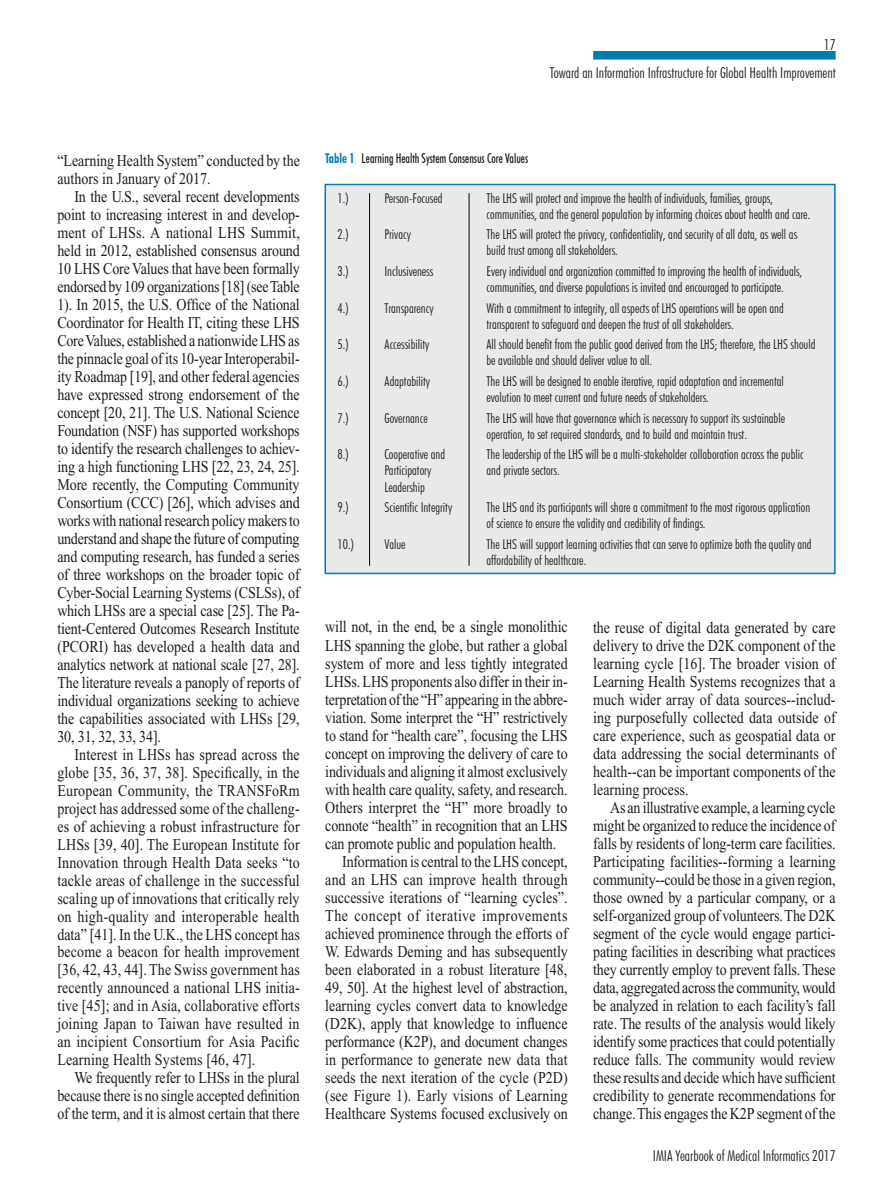
<style>
.page{position:relative;width:893px;height:1191px;background:#fff}
.page>*{position:absolute;margin:0;border:0;box-sizing:border-box;transform-origin:0 0}
.t1{font:16.5px/18px "Times";letter-spacing:-.01em;color:#1d1d1b;text-align:justify;scale:.85 1}
.t2{font:16.5px "Times";letter-spacing:.01em;color:#1d1d1b;scale:.85 1}
.t3{font:16.5px "Times";letter-spacing:.04em;color:#1d1d1b;scale:.85 1}
.t4{font:16.5px "Times";letter-spacing:.015em;color:#1d1d1b;scale:.85 1}
.t5{font:300 condensed 15px/28px "Futura BT";color:#1d1d1b;text-align:right}
.t6{font:300 condensed 13.5px/16.2px "Futura BT";color:#1d1d1b}
.t7{font:500 condensed 13.5px "Futura BT";color:#1d1d1b;scale:.85 1}
.s1{font-weight:700;color:#007cb0}
</style>
<div class="page">
<div style="left:593px;top:51px;width:243px;height:9px;background:#007cb0"></div>
<div style="left:325px;top:184px;width:511px;height:390px;background:#e9e9e9;border:2px solid #007cb0"></div>
<hr style="left:369px;top:193px;width:1px;height:373px;background:#020305">
<hr style="left:469px;top:193px;width:1px;height:373px;background:#020305">
<p class="t5" style="left:550px;top:30px;width:287px">17<br>Toward an Information Infrastructure for Global Health Improvement</p>
<p class="t1" style="left:57px;top:152px;width:287px">“Learning Health System” conducted by the authors in January of 2017.</p>
<p class="t1" style="left:57px;top:188px;width:287px;text-indent:17px">In the U.S., several recent developments point to increasing interest in and develop&shy;ment of LHSs. A national LHS Summit, held in 2012, established consensus around 10 LHS Core Values that have been formally endorsed by 109 organizations [18] (see Table 1). In 2015, the U.S. Office of the National Coordinator for Health IT, citing these LHS Core Values, established a nationwide LHS as the pinnacle goal of its 10-year Interoperabil&shy;ity Roadmap [19], and other federal agencies have expressed strong endorsement of the concept [20, 21]. The U.S. National Science Foundation (NSF) has supported workshops to identify the research challenges to achiev&shy;ing a high functioning LHS [22, 23, 24, 25].<br>More recently, the Computing Community Consortium (CCC) [26], which advises and works with national research policy makers to understand and shape the future of computing and computing research, has funded a series of three workshops on the broader topic of Cyber-Social Learning Systems (CSLSs), of which LHSs are a special case [25]. The Pa&shy;tient-Centered Outcomes Research Institute (PCORI) has developed a health data and analytics network at national scale [27, 28].<br>The literature reveals a panoply of reports of individual organizations seeking to achieve the capabilities associated with LHSs [29, 30, 31, 32, 33, 34].</p>
<p class="t1" style="left:57px;top:746px;width:287px;text-indent:17px">Interest in LHSs has spread across the globe [35, 36, 37, 38]. Specifically, in the European Community, the TRANSFoRm project has addressed some of the challeng&shy;es of achieving a robust infrastructure for LHSs [39, 40]. The European Institute for Innovation through Health Data seeks “to tackle areas of challenge in the successful scaling up of innovations that critically rely on high-quality and interoperable health data” [41]. In the U.K., the LHS concept has become a beacon for health improvement [36, 42, 43, 44]. The Swiss government has recently announced a national LHS initia&shy;tive [45]; and in Asia, collaborative efforts joining Japan to Taiwan have resulted in an incipient Consortium for Asia Pacific Learning Health Systems [46, 47].</p>
<p class="t1" style="left:57px;top:1069px;width:287px;text-indent:17px">We frequently refer to LHSs in the plural because there is no single accepted definition of the term, and it is almost certain that there</p>
<p class="t7" style="left:325px;top:150px;width:240px"><span class="s1">Table 1</span> Learning Health System Consensus Core Values</p>
<p class="t6" style="left:338px;top:189px;width:13px">1.)</p>
<p class="t6" style="left:338px;top:226px;width:13px">2.)</p>
<p class="t6" style="left:338px;top:263px;width:13px">3.)</p>
<p class="t6" style="left:338px;top:299px;width:13px">4.)</p>
<p class="t6" style="left:338px;top:336px;width:13px">5.)</p>
<p class="t6" style="left:338px;top:373px;width:13px">6.)</p>
<p class="t6" style="left:338px;top:409px;width:13px">7.)</p>
<p class="t6" style="left:338px;top:446px;width:13px">8.)</p>
<p class="t6" style="left:338px;top:499px;width:13px">9.)</p>
<p class="t6" style="left:338px;top:536px;width:18px">10.)</p>
<p class="t6" style="left:487px;top:189px;width:325px">The LHS will protect and improve the health of individuals, families, groups, communities, and the general population by informing choices about health and care.</p>
<p class="t6" style="left:487px;top:226px;width:312px">The LHS will protect the privacy, confidentiality, and security of all data, as well as build trust among all stakeholders.</p>
<p class="t6" style="left:487px;top:263px;width:317px">Every individual and organization committed to improving the health of individuals, communities, and diverse populations is invited and encouraged to participate.</p>
<p class="t6" style="left:487px;top:299px;width:299px">With a commitment to integrity, all aspects of LHS operations will be open and transparent to safeguard and deepen the trust of all stakeholders.</p>
<p class="t6" style="left:487px;top:336px;width:330px">All should benefit from the public good derived from the LHS; therefore, the LHS should be available and should deliver value to all.</p>
<p class="t6" style="left:487px;top:373px;width:299px">The LHS will be designed to enable iterative, rapid adaptation and incremental evolution to meet current and future needs of stakeholders.</p>
<p class="t6" style="left:487px;top:409px;width:300px">The LHS will have that governance which is necessary to support its sustainable operation, to set required standards, and to build and maintain trust.</p>
<p class="t6" style="left:487px;top:446px;width:319px">The leadership of the LHS will be a multi-stakeholder collaboration across the public and private sectors.</p>
<p class="t6" style="left:487px;top:499px;width:325px">The LHS and its participants will share a commitment to the most rigorous application of science to ensure the validity and credibility of findings.</p>
<p class="t6" style="left:487px;top:536px;width:327px">The LHS will support learning activities that can serve to optimize both the quality and affordability of healthcare.</p>
<p class="t6" style="left:384px;top:189px;width:60px">Person-Focused</p>
<p class="t6" style="left:384px;top:226px;width:28px">Privacy</p>
<p class="t6" style="left:384px;top:263px;width:50px">Inclusiveness</p>
<p class="t6" style="left:384px;top:299px;width:50px">Transparency</p>
<p class="t6" style="left:384px;top:336px;width:46px">Accessibility</p>
<p class="t6" style="left:384px;top:373px;width:47px">Adaptability</p>
<p class="t6" style="left:384px;top:409px;width:45px">Governance</p>
<p class="t6" style="left:384px;top:446px;width:62px">Cooperative and<br>Participatory<br>Leadership</p>
<p class="t6" style="left:384px;top:499px;width:69px">Scientific Integrity</p>
<p class="t6" style="left:384px;top:536px;width:23px">Value</p>
<p class="t1" style="left:325px;top:618px;width:287px">will not, in the end, be a single monolithic</p>
<p class="t1" style="left:325px;top:636px;width:287px">LHS spanning the globe, but rather a global</p>
<p class="t1" style="left:325px;top:654px;width:287px">system of more and less tightly integrated</p>
<p class="t1" style="left:325px;top:672px;width:287px">LHSs. LHS proponents also differ in their in-</p>
<p class="t1" style="left:325px;top:690px;width:287px">terpretation of the “H” appearing in the abbre-</p>
<p class="t1" style="left:325px;top:708px;width:287px">viation. Some interpret the “H” restrictively</p>
<p class="t1" style="left:325px;top:726px;width:287px">to stand for “health care”, focusing the LHS</p>
<p class="t1" style="left:325px;top:744px;width:287px">concept on improving the delivery of care to</p>
<p class="t1" style="left:325px;top:762px;width:287px">individuals and aligning it almost exclusively</p>
<p class="t1" style="left:325px;top:780px;width:287px">with health care quality, safety, and research.</p>
<p class="t1" style="left:325px;top:798px;width:286px">Others interpret the “H” more broadly to</p>
<p class="t1" style="left:325px;top:816px;width:287px">connote “health” in recognition that an LHS</p>
<p class="t1" style="left:325px;top:834px;width:273px">can promote public and population health.</p>
<p class="t1" style="left:342px;top:852px;width:267px">Information is central to the LHS concept,</p>
<p class="t4" style="left:325px;top:870px;width:287px">and an LHS can improve health through</p>
<p class="t1" style="left:325px;top:888px;width:287px">successive iterations of “learning cycles”.</p>
<p class="t3" style="left:325px;top:906px;width:286px">The concept of iterative improvements</p>
<p class="t1" style="left:325px;top:924px;width:287px">achieved prominence through the efforts of</p>
<p class="t1" style="left:325px;top:942px;width:287px">W. Edwards Deming and has subsequently</p>
<p class="t1" style="left:325px;top:960px;width:286px">been elaborated in a robust literature [48,</p>
<p class="t1" style="left:325px;top:978px;width:287px">49, 50]. At the highest level of abstraction,</p>
<p class="t1" style="left:325px;top:996px;width:287px">learning cycles convert data to knowledge</p>
<p class="t1" style="left:325px;top:1014px;width:287px">(D2K), apply that knowledge to influence</p>
<p class="t1" style="left:325px;top:1032px;width:287px">performance (K2P), and document changes</p>
<p class="t1" style="left:325px;top:1050px;width:287px">in performance to generate new data that</p>
<p class="t1" style="left:325px;top:1068px;width:287px">seeds the next iteration of the cycle (P2D)</p>
<p class="t2" style="left:325px;top:1086px;width:287px">(see Figure 1). Early visions of Learning</p>
<p class="t1" style="left:325px;top:1104px;width:287px">Healthcare Systems focused exclusively on</p>
<p class="t1" style="left:593px;top:618px;width:287px">the reuse of digital data generated by care delivery to drive the D2K component of the learning cycle [16]. The broader vision of Learning Health Systems recognizes that a much wider array of data sources--includ&shy;ing purposefully collected data outside of care experience, such as geospatial data or data addressing the social determinants of health--can be important components of the learning process.</p>
<p class="t1" style="left:593px;top:798px;width:287px;text-indent:17px">As an illustrative example, a learning cycle might be organized to reduce the incidence of falls by residents of long-term care facilities.<br>Participating facilities--forming a learning community--could be those in a given region, those owned by a particular company, or a self-organized group of volunteers. The D2K segment of the cycle would engage partici&shy;pating facilities in describing what practices they currently employ to prevent falls. These data, aggregated across the community, would be analyzed in relation to each facility’s fall rate. The results of the analysis would likely identify some practices that could potentially reduce falls. The community would review these results and decide which have sufficient credibility to generate recommendations for change. This engages the K2P segment of the</p>
<p class="t5" style="left:653px;top:1141px;width:184px">IMIA Yearbook of Medical Informatics 2017</p>
</div>
